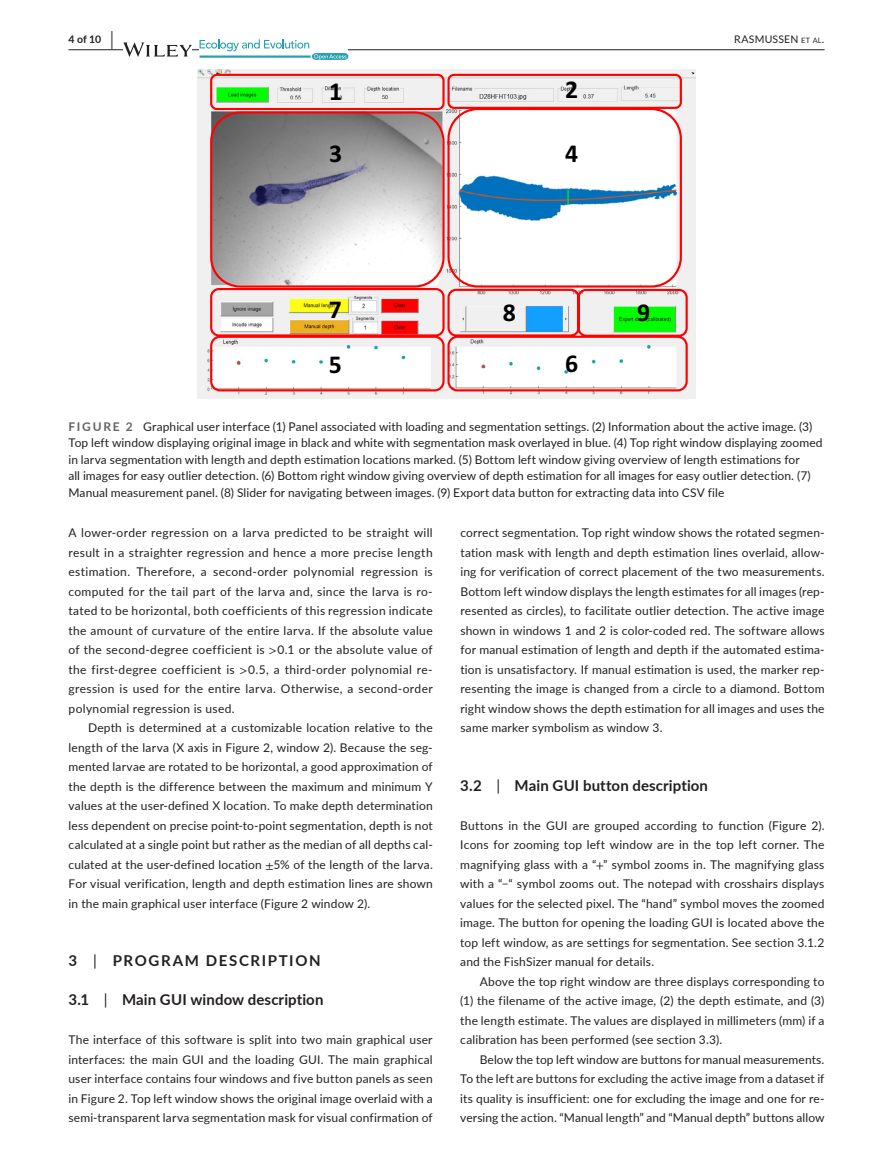
<style>
.page{position:relative;width:893px;height:1174px;background:#fff}
.page>*{position:absolute;margin:0;border:0;box-sizing:border-box;transform-origin:0 0}
.t1{font:700 25.8px "Calibri";color:#000}
.t2{font:700 15px "Lato";letter-spacing:.01em;color:#231f20}
.t3{font:700 15px "Lato";letter-spacing:.11em;color:#231f20}
.t4{font:12px/19.5px "Lato";letter-spacing:.005em;color:#231f20;text-align:justify}
.t5{font:10.5px "Lato";letter-spacing:.02em;color:#231f20}
.t6{font:700 10.5px "Lato";color:#231f20}
.s1{font-size:19.5px}
.s2{font-size:7.35px}
.s3{font-weight:700;color:#636366}
.s4{font-family:"STIX"}
.s5{font-weight:400}
</style>
<div class="page">
<hr style="left:68px;top:49px;width:756px;height:1px;background:#231f20">
<svg style="left:123px;top:42px;width:69px;height:15px"></svg>
<svg style="left:200px;top:39px;width:148px;height:21px"></svg>
<img style="left:198px;top:69px;width:497px;height:329px">
<div style="left:210px;top:74px;width:235px;height:36px;border:2px solid #f00;border-radius:6px"></div>
<div style="left:447px;top:74px;width:235px;height:35px;border:2px solid #f00;border-radius:5px"></div>
<svg style="left:209px;top:107px;width:480px;height:285px"></svg>
<p class="t6" style="left:68px;top:31px;width:46px">4 of 10 <span class="s1">|</span></p>
<p class="t5" style="left:734px;top:31px;width:92px">RASMUSSEN <span class="s2">et al</span>.</p>
<h1 class="t1" style="left:329px;top:75px;width:15px">1</h1>
<h1 class="t1" style="left:565px;top:73px;width:15px">2</h1>
<h1 class="t1" style="left:329px;top:136px;width:15px">3</h1>
<h1 class="t1" style="left:565px;top:136px;width:15px">4</h1>
<h1 class="t1" style="left:329px;top:292px;width:15px">7</h1>
<h1 class="t1" style="left:503px;top:295px;width:15px">8</h1>
<h1 class="t1" style="left:637px;top:296px;width:15px">9</h1>
<h1 class="t1" style="left:329px;top:348px;width:15px">5</h1>
<h1 class="t1" style="left:565px;top:346px;width:15px">6</h1>
<p class="t4" style="left:68px;top:418px;width:756px;line-height:16.5px;text-align:left"><span class="s3">FIGURE 2</span> Graphical user interface (1) Panel associated with loading and segmentation settings. (2) Information about the active image. (3)<br>Top left window displaying original image in black and white with segmentation mask overlayed in blue. (4) Top right window displaying zoomed in larva segmentation with length and depth estimation locations marked. (5) Bottom left window giving overview of length estimations for<br>all images for easy outlier detection. (6) Bottom right window giving overview of depth estimation for all images for easy outlier detection. (7)<br>Manual measurement panel. (8) Slider for navigating between images. (9) Export data button for extracting data into CSV file</p>
<p class="t4" style="left:68px;top:522px;width:366px">A lower-order regression on a larva predicted to be straight will result in a straighter regression and hence a more precise length estimation. Therefore, a second-order polynomial regression is computed for the tail part of the larva and, since the larva is ro&shy;tated to be horizontal, both coefficients of this regression indicate the amount of curvature of the entire larva. If the absolute value of the second-degree coefficient is <span class="s4">&gt;</span>0.1 or the absolute value of the first-degree coefficient is <span class="s4">&gt;</span>0.5, a third-order polynomial re&shy;gression is used for the entire larva. Otherwise, a second-order polynomial regression is used.</p>
<p class="t4" style="left:69px;top:717px;width:366px;text-indent:19px">Depth is determined at a customizable location relative to the length of the larva (X axis in Figure 2, window 2). Because the seg&shy;mented larvae are rotated to be horizontal, a good approximation of the depth is the difference between the maximum and minimum Y values at the user-defined X location. To make depth determination less dependent on precise point-to-point segmentation, depth is not calculated at a single point but rather as the median of all depths cal&shy;culated at the user-defined location <span class="s4">±</span>5% of the length of the larva.<br>For visual verification, length and depth estimation lines are shown in the main graphical user interface (Figure 2 window 2).</p>
<p class="t3" style="left:68px;top:950px;width:254px">3 <span class="s5">|</span> PROGRAM DESCRIPTION</p>
<p class="t2" style="left:68px;top:989px;width:256px">3.1 <span class="s5">|</span> Main GUI window description</p>
<p class="t4" style="left:68px;top:1029px;width:366px">The interface of this software is split into two main graphical user interfaces: the main GUI and the loading GUI. The main graphical user interface contains four windows and five button panels as seen in Figure 2. Top left window shows the original image overlaid with a semi-transparent larva segmentation mask for visual confirmation of</p>
<p class="t4" style="left:460px;top:522px;width:366px">correct segmentation. Top right window shows the rotated segmen&shy;tation mask with length and depth estimation lines overlaid, allow&shy;ing for verification of correct placement of the two measurements.<br>Bottom left window displays the length estimates for all images (rep&shy;resented as circles), to facilitate outlier detection. The active image shown in windows 1 and 2 is color-coded red. The software allows for manual estimation of length and depth if the automated estima&shy;tion is unsatisfactory. If manual estimation is used, the marker rep&shy;resenting the image is changed from a circle to a diamond. Bottom right window shows the depth estimation for all images and uses the same marker symbolism as window 3.</p>
<p class="t2" style="left:460px;top:774px;width:249px">3.2 <span class="s5">|</span> Main GUI button description</p>
<p class="t4" style="left:460px;top:815px;width:366px">Buttons in the GUI are grouped according to function (Figure 2).<br>Icons for zooming top left window are in the top left corner. The magnifying glass with a “<span class="s4">+</span>” symbol zooms in. The magnifying glass with a “−“ symbol zooms out. The notepad with crosshairs displays values for the selected pixel. The “hand” symbol moves the zoomed image. The button for opening the loading GUI is located above the top left window, as are settings for segmentation. See section 3.1.2 and the FishSizer manual for details.</p>
<p class="t4" style="left:460px;top:971px;width:366px;text-indent:20px">Above the top right window are three displays corresponding to (1) the filename of the active image, (2) the depth estimate, and (3) the length estimate. The values are displayed in millimeters (mm) if a calibration has been performed (see section 3.3).</p>
<p class="t4" style="left:460px;top:1049px;width:366px;text-indent:20px">Below the top left window are buttons for manual measurements.<br>To the left are buttons for excluding the active image from a dataset if its quality is insufficient: one for excluding the image and one for re&shy;versing the action. “Manual length” and “Manual depth” buttons allow</p>
</div>
